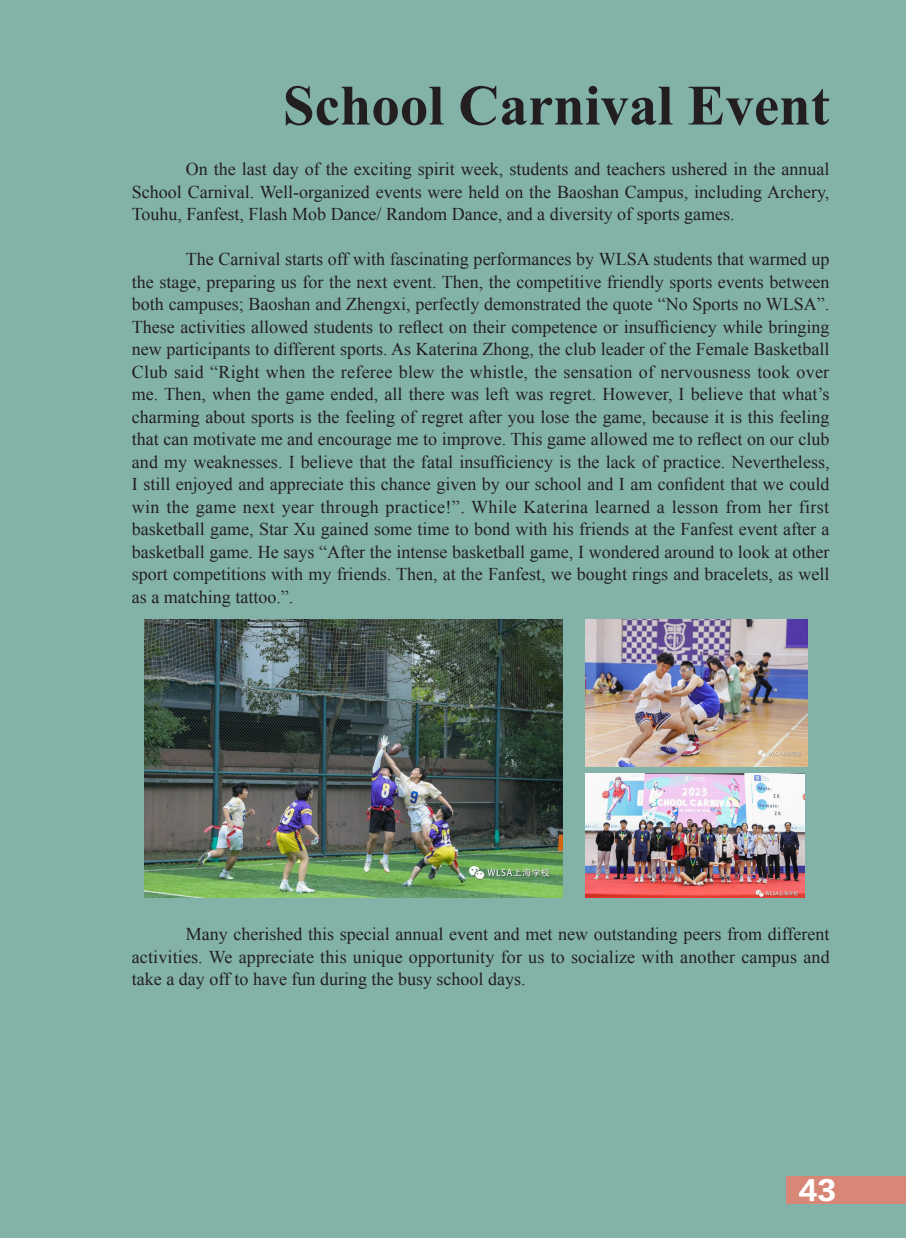
<style>
.page{position:relative;width:906px;height:1238px;background:#fff}
.page>*{position:absolute;margin:0;border:0;box-sizing:border-box;transform-origin:0 0}
.t1{font:700 57px "Times New Roman";color:#231f20}
.t2{font:25.5px "FZLTTHJW GB1 0";color:#fff}
.t3{font:18px/22.5px "Times New Roman";color:#231f20;text-align:justify}
</style>
<div class="page">
<div style="left:0;top:0;width:906px;height:1237px;background:#83b2a9"></div>
<img style="left:145px;top:619px;width:417px;height:278px">
<img style="left:585px;top:619px;width:222px;height:147px">
<img style="left:585px;top:773px;width:220px;height:124px">
<div style="left:786px;top:1176px;width:120px;height:28px;background:#d88675"></div>
<p class="t1" style="left:283px;top:66px;width:548px">School Carnival Event</p>
<p class="t3" style="left:132px;top:157px;width:699px;text-indent:54px">On the last day of the exciting spirit week, students and teachers ushered in the annual School Carnival. Well-organized events were held on the Baoshan Campus, including Archery, Touhu, Fanfest, Flash Mob Dance/ Random Dance, and a diversity of sports games.</p>
<p class="t3" style="left:132px;top:247px;width:699px;text-indent:54px">The Carnival starts off with fascinating performances by WLSA students that warmed up the stage, preparing us for the next event. Then, the competitive friendly sports events between both campuses; Baoshan and Zhengxi, perfectly demonstrated the quote “No Sports no WLSA”.<br>These activities allowed students to reflect on their competence or insufficiency while bringing new participants to different sports. As Katerina Zhong, the club leader of the Female Basketball Club said “Right when the referee blew the whistle, the sensation of nervousness took over me. Then, when the game ended, all there was left was regret. However, I believe that what’s charming about sports is the feeling of regret after you lose the game, because it is this feeling that can motivate me and encourage me to improve. This game allowed me to reflect on our club and my weaknesses. I believe that the fatal insufficiency is the lack of practice. Nevertheless, I still enjoyed and appreciate this chance given by our school and I am confident that we could win the game next year through practice!”. While Katerina learned a lesson from her first basketball game, Star Xu gained some time to bond with his friends at the Fanfest event after a basketball game. He says “After the intense basketball game, I wondered around to look at other sport competitions with my friends. Then, at the Fanfest, we bought rings and bracelets, as well as a matching tattoo.”.</p>
<p class="t3" style="left:132px;top:922px;width:699px;text-indent:54px">Many cherished this special annual event and met new outstanding peers from different activities. We appreciate this unique opportunity for us to socialize with another campus and take a day off to have fun during the busy school days.</p>
<h2 class="t2" style="left:798px;top:1176px;width:39px">43</h2>
</div>
